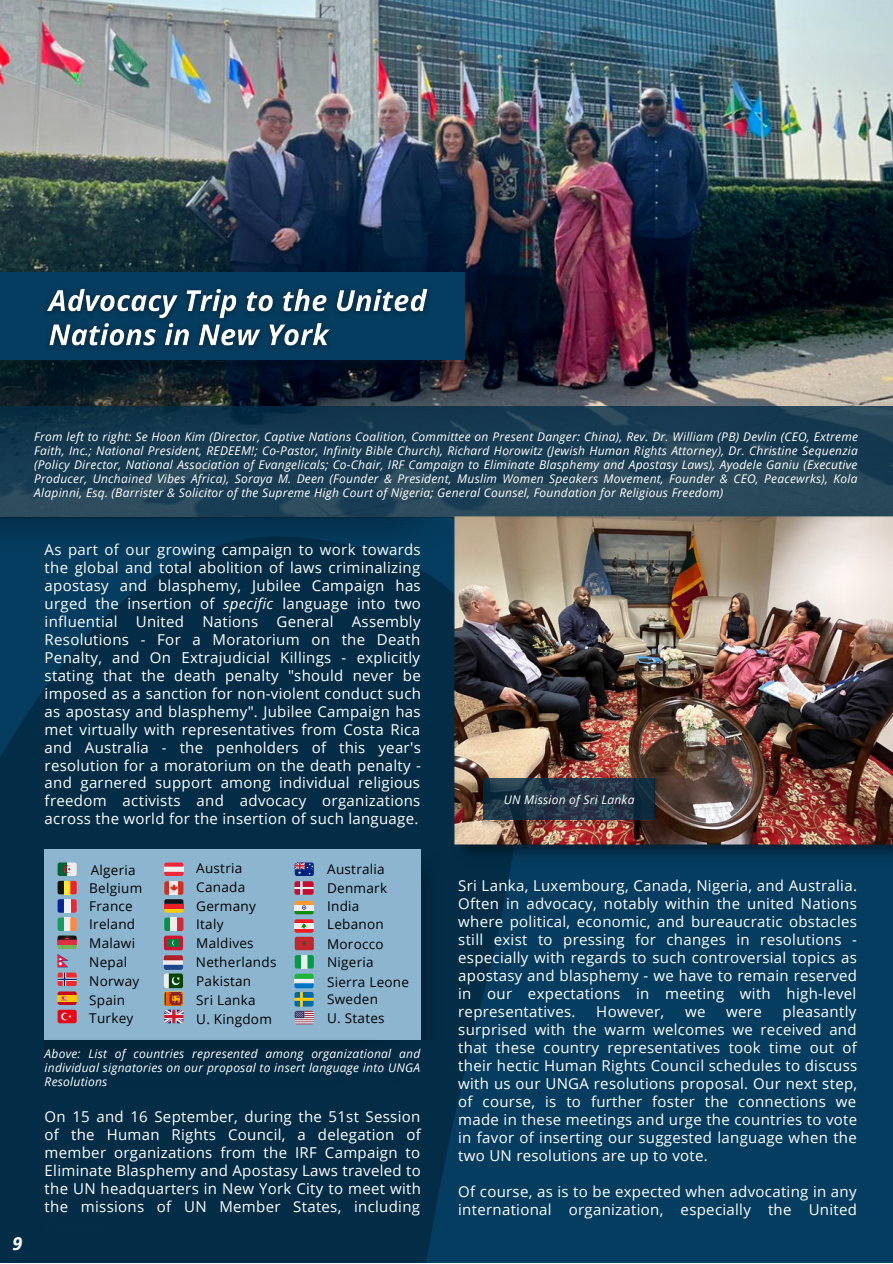
<style>
.page{position:relative;width:893px;height:1264px;background:#fff}
.page>*{position:absolute;margin:0;border:0;box-sizing:border-box;transform-origin:0 0}
.t1{font:italic 700 18px "Open Sans";color:#fff}
.t2{font:15px/18px "Open Sans";letter-spacing:.02em;color:#fff;text-align:justify}
.t3{font:13.5px/18.6px "Open Sans";letter-spacing:.02em;color:#000}
.t4{font:italic 12px/14px "Open Sans";letter-spacing:.02em;color:#fff;text-align:justify}
.s1{font-style:italic}
</style>
<div class="page">
<div style="left:0;top:0;width:892px;height:1262px;background:#053d60"></div>
<svg style="left:0;top:551px;width:511px;height:711px;background:#032f4a"></svg>
<img style="left:45px;top:1039px;width:376px;height:48px">
<img style="left:0;top:0;width:892px;height:405px">
<div style="left:0;top:272px;width:464px;height:88px;background:#053d60"></div>
<svg style="left:0;top:405px;width:892px;height:112px;background:#1c3f53"></svg>
<div style="left:45px;top:848px;width:376px;height:191px;background:#8cb6d0"></div>
<img style="left:448px;top:505px;width:444px;height:363px">
<svg style="left:482px;top:778px;width:172px;height:42px;background:#203546"></svg>
<svg style="left:58px;top:935px;width:19px;height:14px"></svg>
<div style="left:58px;top:939px;width:19px;height:5px;background:#dd2e44"></div>
<svg style="left:58px;top:862px;width:19px;height:77px"></svg>
<svg style="left:58px;top:954px;width:19px;height:32px"></svg>
<div style="left:58px;top:1009px;width:19px;height:14px;background:#e30917;border-radius:2px"></div>
<svg style="left:61px;top:1012px;width:11px;height:8px"></svg>
<svg style="left:58px;top:991px;width:19px;height:13px"></svg>
<div style="left:58px;top:995px;width:19px;height:6px;background:#ffc400"></div>
<svg style="left:61px;top:995px;width:6px;height:6px"></svg>
<svg style="left:164px;top:862px;width:19px;height:69px"></svg>
<div style="left:171px;top:917px;width:6px;height:14px;background:#eee"></div>
<div style="left:164px;top:935px;width:19px;height:15px;background:#d21034;border-radius:2px"></div>
<div style="left:167px;top:939px;width:13px;height:7px;background:#007e3a"></div>
<svg style="left:164px;top:955px;width:19px;height:68px"></svg>
<svg style="left:294px;top:862px;width:20px;height:32px"></svg>
<svg style="left:294px;top:900px;width:19px;height:14px"></svg>
<svg style="left:294px;top:919px;width:19px;height:13px"></svg>
<div style="left:294px;top:923px;width:19px;height:5px;background:#eee"></div>
<svg style="left:301px;top:923px;width:6px;height:5px"></svg>
<div style="left:295px;top:936px;width:19px;height:14px;background:#c1272d;border-radius:2px"></div>
<svg style="left:302px;top:941px;width:5px;height:4px"></svg>
<img style="left:37px;top:269px;width:403px;height:93px">
<svg style="left:294px;top:955px;width:20px;height:69px"></svg>
<img style="left:0;top:362px;width:482px;height:13px">
<img style="left:465px;top:272px;width:11px;height:90px">
<img style="left:421px;top:850px;width:24px;height:189px">
<img style="left:482px;top:821px;width:171px;height:7px">
<img style="left:654px;top:778px;width:5px;height:44px">
<p class="t4" style="left:34px;top:429px;width:825px">From left to right: Se Hoon Kim (Director, Captive Nations Coalition, Committee on Present Danger: China), Rev. Dr. William (PB) Devlin (CEO, Extreme Faith, Inc.; National President, REDEEM!; Co-Pastor, Infinity Bible Church), Richard Horowitz (Jewish Human Rights Attorney), Dr. Christine Sequenzia (Policy Director, National Association of Evangelicals; Co-Chair, IRF Campaign to Eliminate Blasphemy and Apostasy Laws), Ayodele Ganiu (Executive Producer, Unchained Vibes Africa), Soraya M. Deen (Founder &amp; President, Muslim Women Speakers Movement, Founder &amp; CEO, Peacewrks), Kola Alapinni, Esq. (Barrister &amp; Solicitor of the Supreme High Court of Nigeria; General Counsel, Foundation for Religious Freedom)</p>
<p class="t1" style="left:12px;top:1230px;width:11px">9</p>
<p class="t2" style="left:45px;top:539px;width:378px">As part of our growing campaign to work towards the global and total abolition of laws criminalizing apostasy and blasphemy, Jubilee Campaign has urged the insertion of <span class="s1">specific</span> language into two influential United Nations General Assembly Resolutions - For a Moratorium on the Death Penalty, and On Extrajudicial Killings - explicitly stating that the death penalty "should never be imposed as a sanction for non-violent conduct such as apostasy and blasphemy". Jubilee Campaign has met virtually with representatives from Costa Rica and Australia - the penholders of this year's resolution for a moratorium on the death penalty - and garnered support among individual religious freedom activists and advocacy organizations across the world for the insertion of such language.</p>
<p class="t3" style="left:196px;top:858px;width:48px">Austria</p>
<p class="t3" style="left:327px;top:859px;width:61px">Australia<br>Denmark<br>India<br>Lebanon<br>Morocco</p>
<p class="t3" style="left:196px;top:952px;width:82px">Netherlands</p>
<p class="t3" style="left:327px;top:952px;width:83px;line-height:19.2px">Nigeria<br>Sierra Leone</p>
<p class="t3" style="left:327px;top:989px;width:52px">Sweden</p>
<p class="t3" style="left:196px;top:1009px;width:77px">U. Kingdom</p>
<p class="t3" style="left:327px;top:1008px;width:59px">U. States</p>
<p class="t4" style="left:45px;top:1046px;width:377px">Above: List of countries represented among organizational and individual signatories on our proposal to insert language into UNGA Resolutions</p>
<p class="t3" style="left:89px;top:860px;width:54px">Algeria<br>Belgium<br>France<br>Ireland<br>Malawi</p>
<p class="t3" style="left:89px;top:952px;width:51px">Nepal<br>Norway<br>Spain<br>Turkey</p>
<p class="t3" style="left:196px;top:877px;width:61px">Canada<br>Germany<br>Italy<br>Maldives</p>
<p class="t3" style="left:196px;top:970px;width:61px;line-height:19.4px">Pakistan<br>Sri Lanka</p>
<p class="t2" style="left:45px;top:1107px;width:378px">On 15 and 16 September, during the 51st Session of the Human Rights Council, a delegation of member organizations from the IRF Campaign to Eliminate Blasphemy and Apostasy Laws traveled to the UN headquarters in New York City to meet with the missions of UN Member States, including</p>
<p class="t4" style="left:503px;top:792px;width:132px">UN Mission of Sri Lanka</p>
<p class="t2" style="left:458px;top:875px;width:400px">Sri Lanka, Luxembourg, Canada, Nigeria, and Australia.<br>Often in advocacy, notably within the united Nations where political, economic, and bureaucratic obstacles still exist to pressing for changes in resolutions - especially with regards to such controversial topics as apostasy and blasphemy - we have to remain reserved in our expectations in meeting with high-level representatives.</p>
<p class="t2" style="left:458px;top:1001px;width:400px;text-indent:324px">pleasantly surprised with the warm welcomes we received and that these country representatives took time out of their hectic Human Rights Council schedules to discuss with us our UNGA resolutions proposal. Our next step, of course, is to further foster the connections we made in these meetings and urge the countries to vote in favor of inserting our suggested language when the two UN resolutions are up to vote.</p>
<p class="t2" style="left:458px;top:1181px;width:400px">Of course, as is to be expected when advocating in any international organization, especially the United</p>
<p class="t2" style="left:596px;top:1001px;width:69px">However,</p>
<p class="t2" style="left:685px;top:1001px;width:22px">we</p>
<p class="t2" style="left:726px;top:1001px;width:37px">were</p>
</div>
